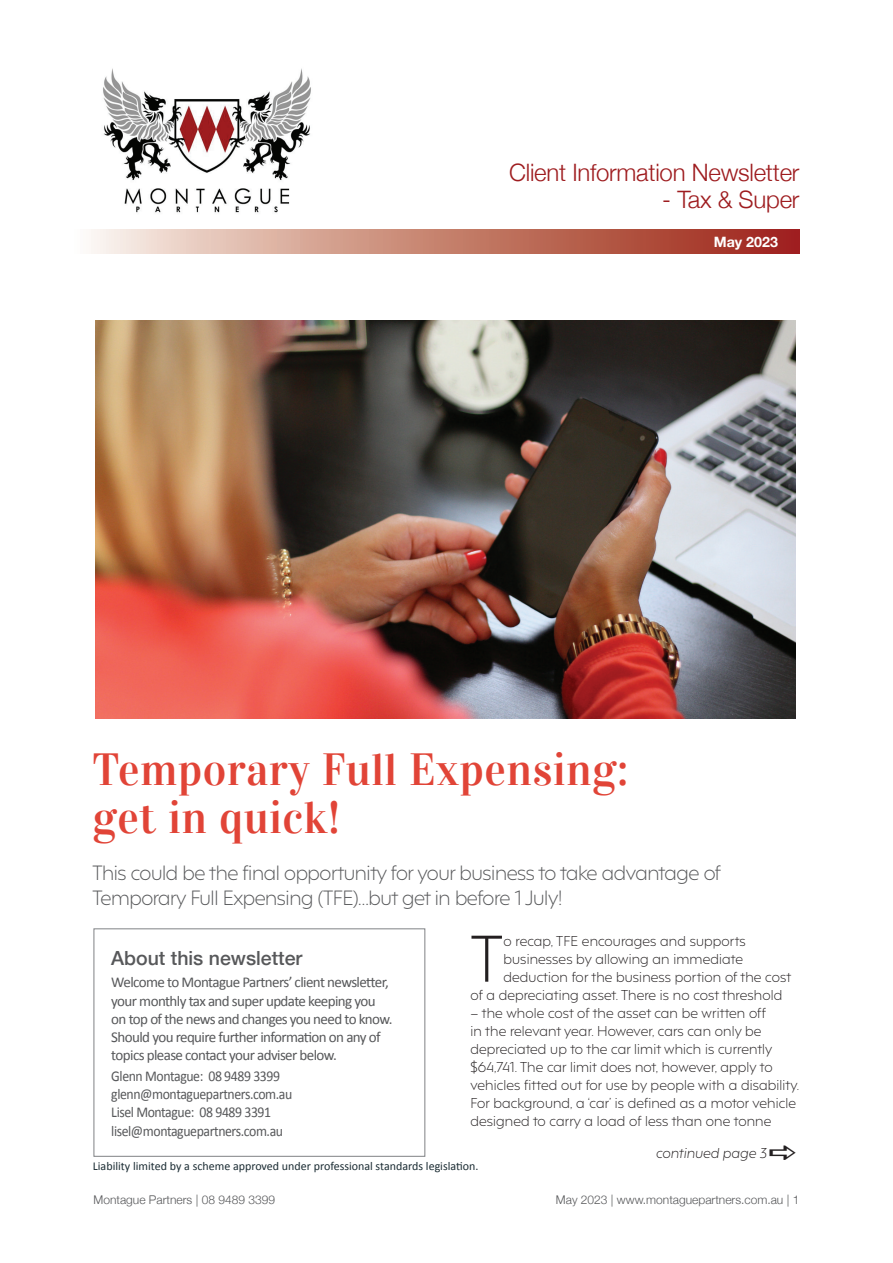
<style>
.page{position:relative;width:893px;height:1263px;background:#fff}
.page>*{position:absolute;margin:0;border:0;box-sizing:border-box;transform-origin:0 0}
.t1{font:300 62.1px "F37 Hooj";color:#231f20}
.t2{font:45px/48px "Vidaloka";letter-spacing:.01em;color:#e14437}
.t3{font:300 24px "Helvetica Neue";letter-spacing:-.01em;color:#9e1c1f}
.t4{font:300 19.5px/25.5px "F37 Hooj";letter-spacing:-.02em;color:#57585a}
.t5{font:500 19.5px "Helvetica Neue";color:#57585a}
.t6{font:15px/18px "Calibri";letter-spacing:-.04em;color:#57585a}
.t7{font:15px/18px "Calibri";letter-spacing:-.04em;color:#57585a;scale:.92 1}
.t8{font:700 14.25px "Helvetica Neue";color:#fff}
.t9{font:300 13.5px/18px "F37 Hooj";letter-spacing:.01em;color:#231f20}
.t10{font:italic 300 13.5px "F37 Hooj";letter-spacing:.01em;color:#231f20}
.t11{font:12px "Calibri";color:#1b2c33}
.t12{font:300 12px "Helvetica Neue";color:#57585a}
</style>
<div class="page">
<img style="left:96px;top:321px;width:700px;height:397px">
<div style="left:94px;top:928px;width:331px;height:229px;border:1px solid #808285"></div>
<svg style="left:91px;top:230px;width:708px;height:23px;background:#c88475"></svg>
<img style="left:103px;top:68px;width:208px;height:145px">
<h3 class="t3" style="left:509px;top:153px;width:292px">Client Information Newsletter</h3>
<h3 class="t3" style="left:662px;top:180px;width:139px">- Tax &amp; Super</h3>
<p class="t8" style="left:714px;top:231px;width:66px">May 2023</p>
<h2 class="t2" style="left:93px;top:746px;width:537px">Temporary Full Expensing: get in quick!</h2>
<h3 class="t4" style="left:93px;top:858px;width:630px">This could be the final opportunity for your business to take advantage of<br>Temporary Full Expensing (TFE)…but get in before 1 July!</h3>
<h1 class="t1" style="left:470px;top:907px;width:34px">T</h1>
<p class="t9" style="left:504px;top:930px;width:244px">o recap, TFE encourages and supports</p>
<h3 class="t5" style="left:111px;top:942px;width:193px">About this newsletter</h3>
<p class="t6" style="left:111px;top:973px;width:283px">Welcome to Montague Partners’ client newsletter, your monthly tax and super update keeping you on top of the news and changes you need to know.<br>Should you require further information on any of topics please contact your adviser below.</p>
<p class="t7" style="left:111px;top:1066px;width:198px">Glenn Montague: 08 9489 3399 glenn@montaguepartners.com.au<br>Lisel Montague: 08 9489 3391</p>
<p class="t7" style="left:111px;top:1121px;width:188px">lisel@montaguepartners.com.au</p>
<p class="t9" style="left:504px;top:948px;width:241px">businesses by allowing an immediate</p>
<p class="t9" style="left:504px;top:966px;width:289px">deduction for the business portion of the cost</p>
<p class="t9" style="left:470px;top:984px;width:313px">of a depreciating asset. There is no cost threshold</p>
<p class="t9" style="left:470px;top:1002px;width:330px">– the whole cost of the asset can be written off<br>in the relevant year. However, cars can only be depreciated up to the car limit which is currently $64,741. The car limit does not, however, apply to vehicles fitted out for use by people with a disability.<br>For background, a ‘car’ is defined as a motor vehicle designed to carry a load of less than one tonne</p>
<p class="t11" style="left:93px;top:1157px;width:387px">Liability limited by a scheme approved under professional standards legislation.</p>
<p class="t10" style="left:656px;top:1142px;width:112px">continued page 3</p>
<p class="t12" style="left:94px;top:1190px;width:183px">Montague Partners | 08 9489 3399</p>
<p class="t12" style="left:556px;top:1190px;width:245px">May 2023 | www.montaguepartners.com.au | 1</p>
</div>
